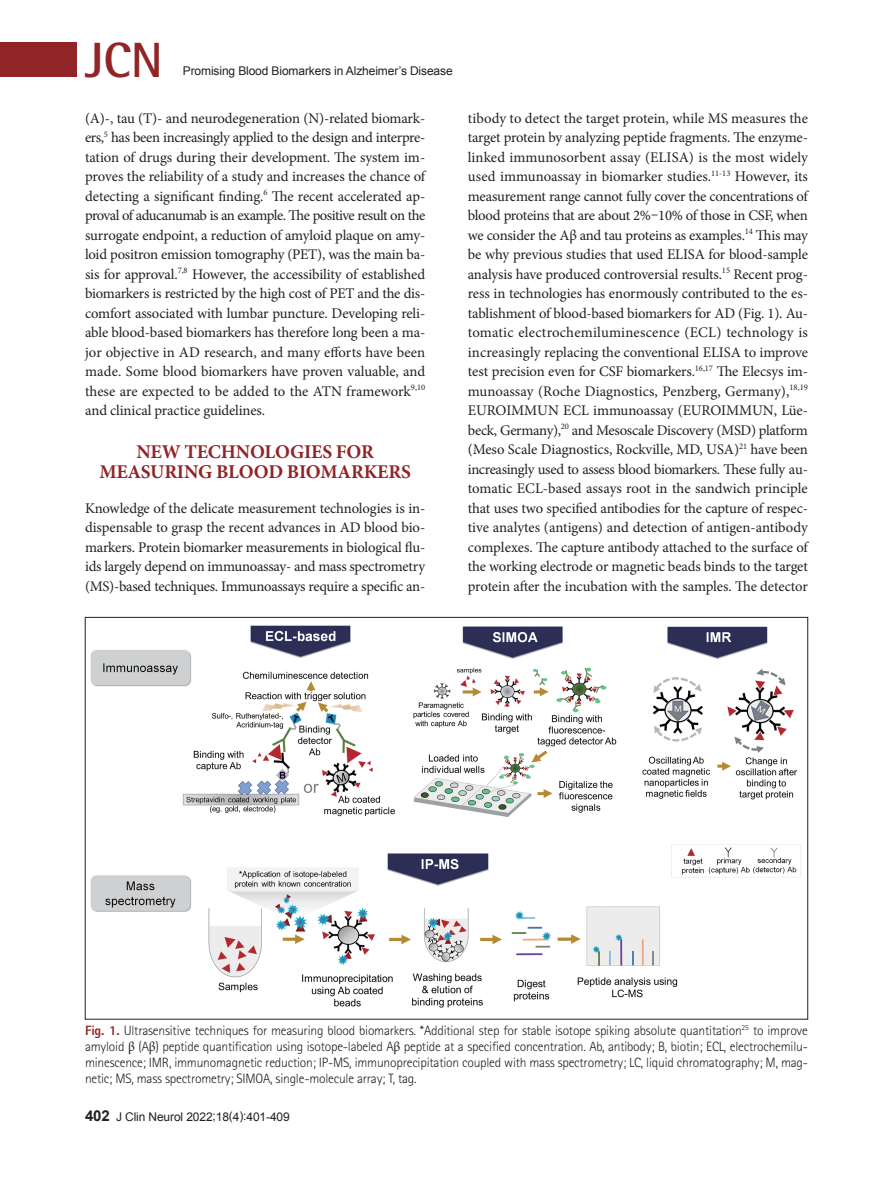
<style>
.page{position:relative;width:893px;height:1191px;background:#fff}
.page>*{position:absolute;margin:0;border:0;box-sizing:border-box;transform-origin:0 0}
.t1{font:700 49.5px "Rotis Semi Sans Std";color:#912427}
.큰제목{font:700 19.5px "Minion Pro";letter-spacing:-.01em;color:#912427}
.본문{font:14.7px/19.5px "Minion Pro";letter-spacing:-.01em;color:#231f20;text-align:justify}
.그림제목{font:300 13.5px/15.8px "Rotis Sans Serif Std";letter-spacing:-.015em;color:#231f20;text-align:justify}
.t2{font:12px "Arial";letter-spacing:-.01em;color:#231f20}
.s1{font-weight:800;color:#912427}
.s2{font-family:"Minion Pro";font-weight:400}
.s3{font-weight:700;font-size:15px}
</style>
<div class="page">
<div style="left:0;top:43px;width:77px;height:34px;background:#912427"></div>
<img style="left:91px;top:625px;width:710px;height:383px">
<h1 class="t1" style="left:85px;top:30px;width:80px">JCN</h1>
<p class="t2" style="left:183px;top:63px;width:271px">Promising Blood Biomarkers in Alzheimer’s Disease</p>
<p class="본문" style="left:85px;top:108px;width:342px">(A)-, tau (T)- and neurodegeneration (N)-related biomark&shy;ers,<sup>5</sup> has been increasingly applied to the design and interpre&shy;tation of drugs during their development. The system im&shy;proves the reliability of a study and increases the chance of detecting a significant finding.<sup>6</sup> The recent accelerated ap&shy;proval of aducanumab is an example. The positive result on the surrogate endpoint, a reduction of amyloid plaque on amy&shy;loid positron emission tomography (PET), was the main ba&shy;sis for approval.<sup>7,8</sup> However, the accessibility of established biomarkers is restricted by the high cost of PET and the dis&shy;comfort associated with lumbar puncture. Developing reli&shy;able blood-based biomarkers has therefore long been a ma&shy;jor objective in AD research, and many efforts have been made. Some blood biomarkers have proven valuable, and these are expected to be added to the ATN framework<sup>9,10 </sup>and clinical practice guidelines.</p>
<p class="큰제목" style="left:136px;top:438px;width:239px">NEW TECHNOLOGIES FOR</p>
<p class="큰제목" style="left:99px;top:458px;width:313px">MEASURING BLOOD BIOMARKERS</p>
<p class="본문" style="left:85px;top:498px;width:342px">Knowledge of the delicate measurement technologies is in&shy;dispensable to grasp the recent advances in AD blood bio&shy;markers. Protein biomarker measurements in biological flu&shy;ids largely depend on immunoassay- and mass spectrometry (MS)-based techniques. Immunoassays require a specific an-</p>
<p class="본문" style="left:468px;top:108px;width:342px">tibody to detect the target protein, while MS measures the target protein by analyzing peptide fragments. The enzyme&shy;linked immunosorbent assay (ELISA) is the most widely used immunoassay in biomarker studies.<sup>11-13</sup> However, its measurement range cannot fully cover the concentrations of blood proteins that are about 2%–10% of those in CSF, when we consider the Aβ and tau proteins as examples.<sup>14</sup> This may be why previous studies that used ELISA for blood-sample analysis have produced controversial results.<sup>15</sup> Recent prog&shy;ress in technologies has enormously contributed to the es&shy;tablishment of blood-based biomarkers for AD (Fig. 1). Au&shy;tomatic electrochemiluminescence (ECL) technology is increasingly replacing the conventional ELISA to improve test precision even for CSF biomarkers.<sup>16,17</sup> The Elecsys im&shy;munoassay (Roche Diagnostics, Penzberg, Germany),<sup>18,19<br></sup>EUROIMMUN ECL immunoassay (EUROIMMUN, Lüe&shy;beck, Germany),<sup>20</sup> and Mesoscale Discovery (MSD) platform (Meso Scale Diagnostics, Rockville, MD, USA)<sup>21</sup> have been increasingly used to assess blood biomarkers. These fully au&shy;tomatic ECL-based assays root in the sandwich principle that uses two specified antibodies for the capture of respec&shy;tive analytes (antigens) and detection of antigen-antibody complexes. The capture antibody attached to the surface of the working electrode or magnetic beads binds to the target protein after the incubation with the samples. The detector</p>
<p class="그림제목" style="left:85px;top:1022px;width:724px"><span class="s1">Fig. 1.</span> Ultrasensitive techniques for measuring blood biomarkers. *Additional step for stable isotope spiking absolute quantitation<sup>25</sup> to improve amyloid <span class="s2">β</span> (A<span class="s2">β</span>) peptide quantification using isotope-labeled A<span class="s2">β</span> peptide at a specified concentration. Ab, antibody; B, biotin; ECL, electrochemilu&shy;minescence; IMR, immunomagnetic reduction; IP-MS, immunoprecipitation coupled with mass spectrometry; LC, liquid chromatography; M, mag&shy;netic; MS, mass spectrometry; SIMOA, single-molecule array; T, tag.</p>
<p class="t2" style="left:85px;top:1108px;width:206px"><span class="s3">402</span> J Clin Neurol 2022;18(4):401-409</p>
</div>
